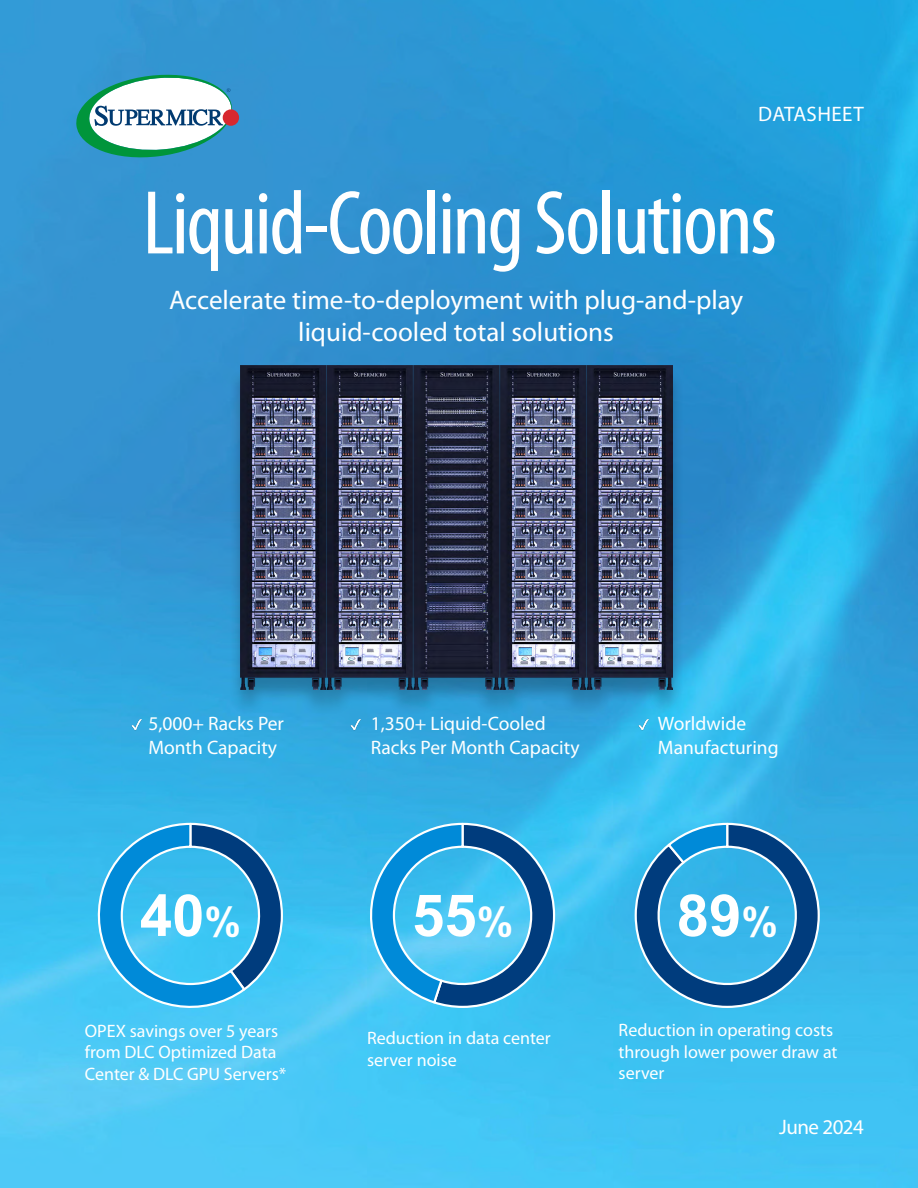
<style>
.page{position:relative;width:918px;height:1188px;background:#fff}
.page>*{position:absolute;margin:0;border:0;box-sizing:border-box;transform-origin:0 0}
.t1{font:condensed 91.5px "Myriad Pro";letter-spacing:-.025em;color:#fff}
.t2{font:700 58.05px "Arial";color:#fff}
.t3{font:27px/32.4px "Myriad Pro";color:#fff;text-align:center}
.t4{font:21px "Myriad Pro";letter-spacing:.02em;color:#fff}
.t5{font:21px "Myriad Pro";letter-spacing:-.025em;color:#fff}
.t6{font:19.5px/23.4px "Myriad Pro";color:#fff}
.t7{font:18px/21.6px "Myriad Pro";color:#fff}
.s1{font-size:40.5px}
</style>
<div class="page">
<img style="left:0;top:0;width:918px;height:1188px">
<div style="left:223px;top:109px;width:16px;height:17px;background:#d7282f;border-radius:50%"></div>
<svg style="left:76px;top:71px;width:159px;height:87px"></svg>
<svg style="left:360px;top:822px;width:196px;height:187px"></svg>
<svg style="left:634px;top:822px;width:187px;height:187px"></svg>
<svg style="left:84px;top:822px;width:200px;height:197px"></svg>
<img style="left:122px;top:711px;width:29px;height:30px">
<img style="left:341px;top:716px;width:29px;height:25px">
<img style="left:629px;top:716px;width:29px;height:25px">
<div style="left:229px;top:368px;width:456px;height:348px;background:#000;opacity:.25"></div>
<img style="left:241px;top:365px;width:432px;height:324px">
<p class="t4" style="left:758px;top:101px;width:107px">DATASHEET</p>
<h1 class="t1" style="left:143px;top:168px;width:636px">Liquid-Cooling Solutions</h1>
<h3 class="t3" style="left:169px;top:283px;width:576px">Accelerate time-to-deployment with plug-and-play liquid-cooled total solutions</h3>
<p class="t6" style="left:148px;top:712px;width:137px">5,000+ Racks Per<br>Month Capacity</p>
<p class="t6" style="left:371px;top:712px;width:210px">1,350+ Liquid-Cooled<br>Racks Per Month Capacity</p>
<p class="t6" style="left:658px;top:712px;width:122px">Worldwide<br>Manufacturing</p>
<h2 class="t2" style="left:140px;top:875px;width:102px">40<span class="s1">%</span></h2>
<h2 class="t2" style="left:412px;top:875px;width:102px">55<span class="s1">%</span></h2>
<h2 class="t2" style="left:677px;top:875px;width:102px">89<span class="s1">%</span></h2>
<p class="t7" style="left:85px;top:1020px;width:203px">OPEX savings over 5 years from DLC Optimized Data<br>Center &amp; DLC GPU Servers*</p>
<p class="t7" style="left:619px;top:1019px;width:221px">Reduction in operating costs through lower power draw at server</p>
<p class="t7" style="left:367px;top:1027px;width:185px">Reduction in data center server noise</p>
<p class="t5" style="left:779px;top:1114px;width:86px">June 2024</p>
</div>
